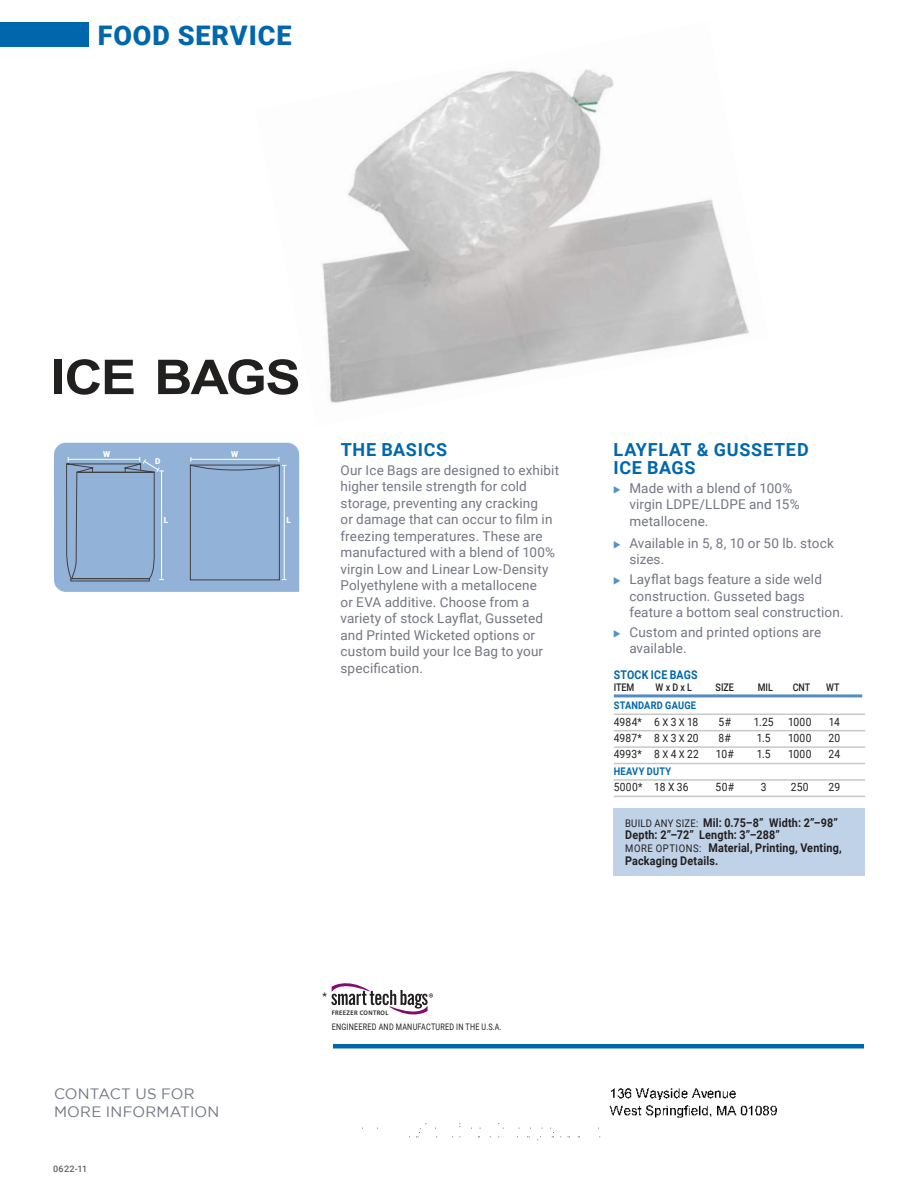
<style>
.page{position:relative;width:918px;height:1188px;background:#fff}
.page>*{position:absolute;margin:0;border:0;box-sizing:border-box;transform-origin:0 0}
.t1{font:700 48px "Arial";letter-spacing:-.03em;color:#221f1f;scale:1.1 1}
.t2{font:900 27px "Roboto";letter-spacing:.035em;color:#0067ac}
.t3{font:700 18px/18px "Roboto";letter-spacing:.04em;color:#0067ac}
.t4{font:15px/18px "Gotham";letter-spacing:.015em;color:#737683}
.t5{font:13.5px/16.5px "Roboto";letter-spacing:.01em;color:#737683}
.t6{font:700 12px/12.8px "Roboto";letter-spacing:.015em;color:#221f1f;scale:.9 1}
.t7{font:700 12px "Roboto";letter-spacing:.015em;color:#0067ac;scale:.88 1}
.t8{font:11.4px "Roboto";letter-spacing:.015em;color:#221f1f;scale:.9 1}
.t9{font:700 10.5px "Roboto";letter-spacing:.03em;color:#0067ac;scale:.88 1}
.t10{font:500 10.5px "Roboto";color:#221f1f;scale:.85 1}
.t11{font:10.5px "Roboto";color:#221f1f}
.t12{font:9px "Roboto";letter-spacing:.035em;color:#221f1f;scale:.8 1}
.t13{font:500 9px "Roboto";letter-spacing:.035em;color:#625f5f}
.t14{font:900 8.25px "Roboto";color:#fff}
.t15{font:600 6.6px "Myriad Pro";letter-spacing:.06em;color:#221f1f;scale:.95 1}
.s1{color:#5292c9}
.s2{font-size:10.5px}
.s3{font-weight:400;font-size:10.5px}
</style>
<div class="page">
<hr style="left:333px;top:1044px;width:531px;height:4px;background:#0067ac">
<svg style="left:331px;top:983px;width:102px;height:31px"></svg>
<div style="left:0;top:22px;width:88px;height:25px;background:#0067ac"></div>
<img style="left:322px;top:69px;width:427px;height:334px">
<div style="left:613px;top:808px;width:252px;height:68px;background:#c0d2e8"></div>
<hr style="left:614px;top:714px;width:251px;height:1px;background:#c6c8ca">
<hr style="left:614px;top:730px;width:251px;height:1px;background:#c6c8ca">
<hr style="left:614px;top:746px;width:251px;height:2px;background:#c6c8ca">
<hr style="left:614px;top:763px;width:251px;height:1px;background:#c6c8ca">
<hr style="left:614px;top:779px;width:251px;height:2px;background:#c6c8ca">
<hr style="left:614px;top:796px;width:251px;height:1px;background:#c6c8ca">
<hr style="left:614px;top:694px;width:248px;height:3px;background:#548bc3">
<svg style="left:54px;top:443px;width:245px;height:149px;background:#91afd3"></svg>
<img style="left:362px;top:1088px;width:415px;height:53px">
<h2 class="t2" style="left:98px;top:20px;width:195px">FOOD SERVICE</h2>
<h1 class="t1" style="left:51px;top:349px;width:229px">ICE BAGS</h1>
<p class="t14" style="left:103px;top:449px;width:9px">W</p>
<p class="t14" style="left:155px;top:456px;width:7px">D</p>
<p class="t14" style="left:164px;top:515px;width:6px">L</p>
<p class="t14" style="left:231px;top:449px;width:9px">W</p>
<p class="t14" style="left:286px;top:515px;width:6px">L</p>
<h3 class="t3" style="left:341px;top:442px;width:108px">THE BASICS</h3>
<p class="t5" style="left:340px;top:463px;width:220px">Our Ice Bags are designed to exhibit higher tensile strength for cold storage, preventing any cracking<br>or damage that can occur to film in freezing temperatures. These are manufactured with a blend of 100% virgin Low and Linear Low-Density<br>Polyethylene with a metallocene<br>or EVA additive. Choose from a variety of stock Layflat, Gusseted and Printed Wicketed options or custom build your Ice Bag to your specification.</p>
<p class="t4" style="left:54px;top:1085px;width:167px">CONTACT US FOR<br>MORE INFORMATION</p>
<p class="t13" style="left:53px;top:1164px;width:36px">0622-11</p>
<p class="t11" style="left:323px;top:992px;width:6px">*</p>
<p class="t15" style="left:332px;top:1008px;width:61px">FREEZER CONTROL</p>
<p class="t12" style="left:332px;top:1021px;width:214px">ENGINEERED AND MANUFACTURED IN THE U.S.A.</p>
<h3 class="t3" style="left:613px;top:442px;width:197px">LAYFLAT &amp; GUSSETED<br>ICE BAGS</h3>
<p class="t5" style="left:629px;top:479px;width:172px;text-indent:-16px"><span class="s1">◆</span> Made with a blend of 100% virgin LDPE/LLDPE and 15% metallocene.</p>
<p class="t5" style="left:629px;top:536px;width:206px;text-indent:-16px"><span class="s1">◆</span> Available in 5, 8, 10 or 50 lb. stock sizes.</p>
<p class="t5" style="left:629px;top:570px;width:216px;text-indent:-16px"><span class="s1">◆</span> Layflat bags feature a side weld construction. Gusseted bags feature a bottom seal construction.</p>
<p class="t5" style="left:629px;top:625px;width:194px;text-indent:-16px"><span class="s1">◆</span> Custom and printed options are available.</p>
<p class="t7" style="left:614px;top:670px;width:97px">STOCK ICE BAGS</p>
<p class="t10" style="left:614px;top:681px;width:26px">ITEM</p>
<p class="t10" style="left:656px;top:681px;width:44px">W x D x L</p>
<p class="t10" style="left:716px;top:681px;width:23px">SIZE</p>
<p class="t10" style="left:758px;top:681px;width:19px">MIL</p>
<p class="t10" style="left:793px;top:681px;width:22px">CNT</p>
<p class="t10" style="left:826px;top:681px;width:17px">WT</p>
<p class="t9" style="left:614px;top:701px;width:95px">STANDARD GAUGE</p>
<p class="t8" style="left:614px;top:717px;width:95px">4984* 6 <span class="s2">X</span> 3 <span class="s2">X</span> 18</p>
<p class="t8" style="left:719px;top:717px;width:15px">5#</p>
<p class="t8" style="left:754px;top:717px;width:24px">1.25</p>
<p class="t8" style="left:788px;top:717px;width:28px">1000</p>
<p class="t8" style="left:829px;top:717px;width:14px">14</p>
<p class="t8" style="left:614px;top:733px;width:96px">4987* 8 <span class="s2">X</span> 3 <span class="s2">X</span> 20</p>
<p class="t8" style="left:719px;top:733px;width:15px">8#</p>
<p class="t8" style="left:757px;top:733px;width:17px">1.5</p>
<p class="t8" style="left:788px;top:733px;width:28px">1000</p>
<p class="t8" style="left:828px;top:733px;width:14px">20</p>
<p class="t8" style="left:614px;top:750px;width:96px">4993* 8 <span class="s2">X</span> 4 <span class="s2">X</span> 22</p>
<p class="t8" style="left:716px;top:750px;width:21px">10#</p>
<p class="t8" style="left:757px;top:750px;width:17px">1.5</p>
<p class="t8" style="left:788px;top:750px;width:28px">1000</p>
<p class="t8" style="left:828px;top:750px;width:14px">24</p>
<p class="t9" style="left:614px;top:767px;width:67px">HEAVY DUTY</p>
<p class="t8" style="left:614px;top:783px;width:85px">5000* 18 X 36</p>
<p class="t8" style="left:716px;top:783px;width:22px">50#</p>
<p class="t8" style="left:761px;top:783px;width:8px">3</p>
<p class="t8" style="left:791px;top:783px;width:21px">250</p>
<p class="t8" style="left:828px;top:783px;width:15px">29</p>
<p class="t6" style="left:625px;top:817px;width:242px"><span class="s3">BUILD ANY SIZE:</span> Mil: 0.75–8” Width: 2”–98” Depth: 2”–72” Length: 3”–288”<br><span class="s3">MORE OPTIONS:</span> Material, Printing, Venting, Packaging Details.</p>
</div>
